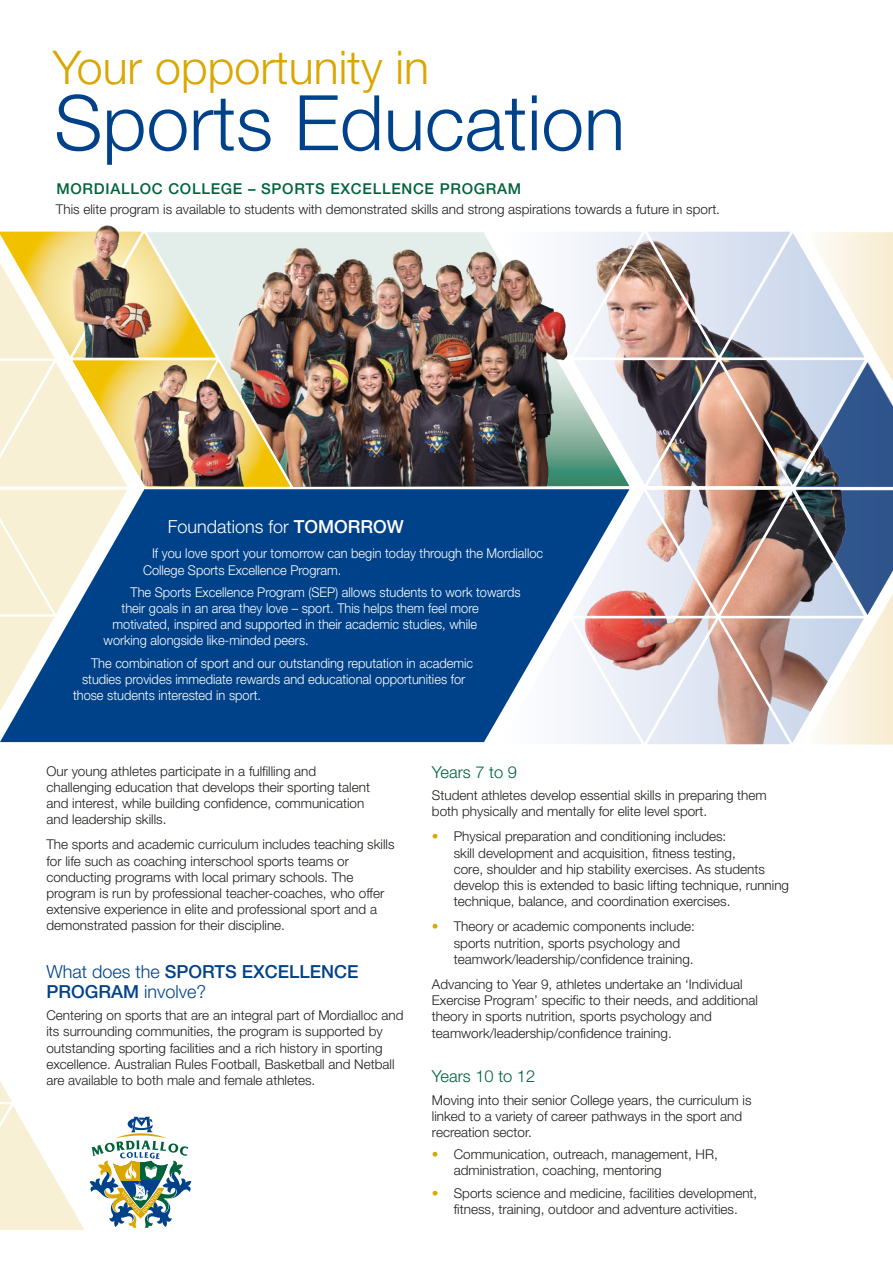
<style>
.page{position:relative;width:893px;height:1263px;background:#fff}
.page>*{position:absolute;margin:0;border:0;box-sizing:border-box;transform-origin:0 0}
.t1{font:300 76.65px "Helvetica Neue";color:#004289}
.t2{font:300 46.5px "Helvetica Neue";color:#daa700}
.t3{font:500 18px/19.5px "Helvetica Neue";color:#004289}
.t4{font:300 18px "Helvetica Neue";color:#fff}
.t5{font:300 16.5px "Helvetica Neue";color:#00633a}
.t6{font:500 15px "Helvetica Neue";letter-spacing:.05em;color:#00633a}
.t7{font:300 13.5px/16.2px "Helvetica Neue";color:#1d1d1b}
.t8{font:300 13.5px/16.2px "Helvetica Neue";color:#fff;scale:.95 1}
.s1{font-weight:500}
.s2{font-weight:300}
.s3{color:#daa700}
</style>
<div class="page">
<div style="left:0;top:489px;width:499px;height:253px;background:#004289"></div>
<svg style="left:499px;top:232px;width:296px;height:512px"></svg>
<svg style="left:0;top:232px;width:290px;height:509px;background:#678aa6"></svg>
<img style="left:576px;top:237px;width:220px;height:507px">
<img style="left:154px;top:232px;width:475px;height:255px">
<img style="left:102px;top:361px;width:188px;height:126px">
<img style="left:53px;top:225px;width:163px;height:133px">
<svg style="left:0;top:1081px;width:191px;height:149px"></svg>
<svg style="left:796px;top:232px;width:97px;height:512px;background:#a7b0bc"></svg>
<h2 class="t2" style="left:53px;top:39px;width:378px">Your opportunity in</h2>
<h1 class="t1" style="left:54px;top:76px;width:572px">Sports Education</h1>
<p class="t6" style="left:56px;top:179px;width:466px">MORDIALLOC COLLEGE – SPORTS EXCELLENCE PROGRAM</p>
<p class="t7" style="left:56px;top:201px;width:666px">This elite program is available to students with demonstrated skills and strong aspirations towards a future in sport.</p>
<h3 class="t4" style="left:168px;top:516px;width:238px">Foundations for <span class="s1">TOMORROW</span></h3>
<p class="t8" style="left:143px;top:545px;width:423px;text-indent:9px">If you love sport your tomorrow can begin today through the Mordialloc<br>College Sports Excellence Program.</p>
<p class="t8" style="left:131px;top:583px;width:412px">The Sports Excellence Program (SEP) allows students to work towards</p>
<p class="t8" style="left:122px;top:600px;width:378px">their goals in an area they love – sport. This helps them feel more</p>
<p class="t8" style="left:113px;top:616px;width:385px">motivated, inspired and supported in their academic studies, while</p>
<p class="t8" style="left:103px;top:632px;width:218px">working alongside like-minded peers.</p>
<p class="t8" style="left:91px;top:654px;width:404px">The combination of sport and our outstanding reputation in academic</p>
<p class="t8" style="left:82px;top:670px;width:405px">studies provides immediate rewards and educational opportunities for</p>
<p class="t8" style="left:73px;top:687px;width:200px">those students interested in sport.</p>
<p class="t7" style="left:46px;top:762px;width:325px">Our young athletes participate in a fulfilling and challenging education that develops their sporting talent and interest, while building confidence, communication and leadership skills.</p>
<p class="t7" style="left:46px;top:836px;width:350px">The sports and academic curriculum includes teaching skills for life such as coaching interschool sports teams or conducting programs with local primary schools. The program is run by professional teacher-coaches, who offer extensive experience in elite and professional sport and a demonstrated passion for their discipline.</p>
<h3 class="t3" style="left:46px;top:962px;width:314px"><span class="s2">What does the</span> SPORTS EXCELLENCE<br>PROGRAM <span class="s2">involve?</span></h3>
<p class="t7" style="left:46px;top:1007px;width:359px">Centering on sports that are an integral part of Mordialloc and its surrounding communities, the program is supported by outstanding sporting facilities and a rich history in sporting excellence. Australian Rules Football, Basketball and Netball are available to both male and female athletes.</p>
<p class="t5" style="left:432px;top:762px;width:86px">Years 7 to 9</p>
<p class="t7" style="left:432px;top:787px;width:336px">Student athletes develop essential skills in preparing them both physically and mentally for elite level sport.</p>
<p class="t7" style="left:454px;top:828px;width:337px;text-indent:-22px"><span class="s3">•</span> Physical preparation and conditioning includes:<br>skill development and acquisition, fitness testing,<br>core, shoulder and hip stability exercises. As students develop this is extended to basic lifting technique, running technique, balance, and coordination exercises.</p>
<p class="t7" style="left:454px;top:918px;width:243px;text-indent:-22px"><span class="s3">•</span> Theory or academic components include: sports nutrition, sports psychology and teamwork/leadership/confidence training.</p>
<p class="t7" style="left:432px;top:976px;width:327px">Advancing to Year 9, athletes undertake an ‘Individual Exercise Program’ specific to their needs, and additional theory in sports nutrition, sports psychology and teamwork/leadership/confidence training.</p>
<p class="t5" style="left:432px;top:1066px;width:105px">Years 10 to 12</p>
<p class="t7" style="left:432px;top:1091px;width:321px">Moving into their senior College years, the curriculum is linked to a variety of career pathways in the sport and recreation sector.</p>
<p class="t7" style="left:454px;top:1146px;width:266px;text-indent:-22px"><span class="s3">•</span> Communication, outreach, management, HR, administration, coaching, mentoring</p>
<p class="t7" style="left:432px;top:1184px;width:327px;text-align:center"><span class="s3">•</span> Sports science and medicine, facilities development, fitness, training, outdoor and adventure activities.</p>
</div>
